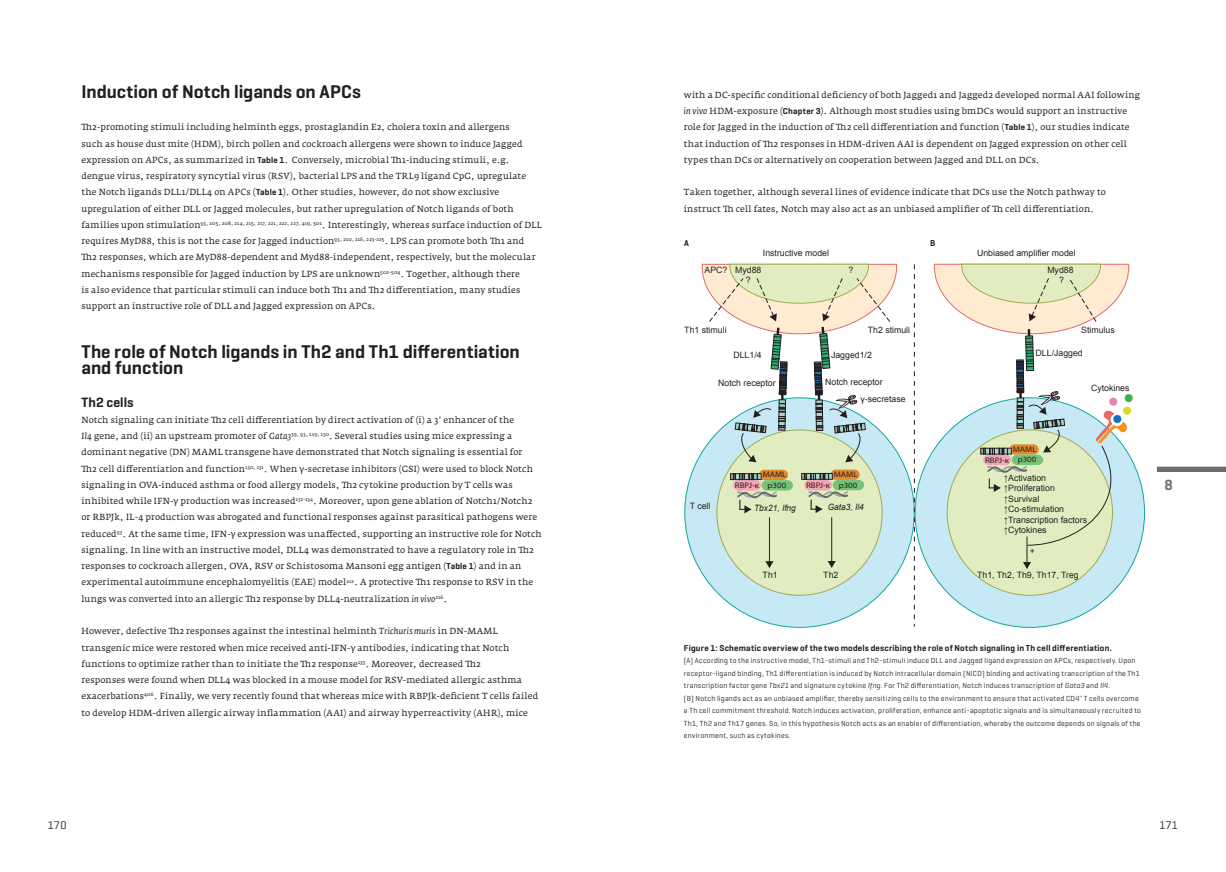
<style>
.page{position:relative;width:1226px;height:872px;background:#fff}
.page>*{position:absolute;margin:0;border:0;box-sizing:border-box;transform-origin:0 0}
.Platte_tekst_Freda_B{font:600 18.75px/16.2px "Geogrotesque";color:#231f20}
.t1{font:600 15px "Geogrotesque";color:#6c6d70}
.Platte_tekst_Freda_B-2{font:600 13.75px "Geogrotesque";letter-spacing:.005em;color:#231f20}
.t2{font:11.25px "Geogrotesque";letter-spacing:.015em;color:#231f20}
.Platte_tekst_Freda_B-3{font:8.75px/16.2px "Fedra Serif A Pro";letter-spacing:.015em;color:#231f20}
.t3{font:8.75px/10.5px "Arial";color:#231f20}
.Figure_legends_-_Geo{font:600 8.75px "Geogrotesque";letter-spacing:.025em;color:#231f20}
.t4{font:italic 8.75px "Arial";color:#231f20;scale:.95 1}
.t5{font:8.12px/10.6px "Myriad Pro";color:#231f20;text-align:center;scale:1.09 1}
.t6{font:8.12px "Myriad Pro";color:#231f20;scale:1.11 1}
.Figure_legends_-_Geo-2{font:7.5px/12.5px "Geogrotesque";letter-spacing:.03em;color:#231f20}
.s1{font-family:"Geogrotesque";font-weight:600}
.s2{font-style:italic}
</style>
<div class="page">
<div style="left:1160px;top:466px;width:66px;height:6px;background:#6c6d70"></div>
<div style="left:685px;top:398px;width:229px;height:229px;background:#c7e9f6;border-radius:50%"></div>
<div style="left:717px;top:430px;width:165px;height:165px;background:#e1edc1;border-radius:50%"></div>
<div style="left:915px;top:398px;width:230px;height:229px;background:#c7e9f6;border-radius:50%"></div>
<div style="left:947px;top:430px;width:165px;height:165px;background:#e1edc1;border-radius:50%"></div>
<svg style="left:914px;top:264px;width:1px;height:362px"></svg>
<div style="left:759px;top:470px;width:29px;height:10px;background:#e38a2f;border-radius:5px"></div>
<svg style="left:730px;top:473px;width:63px;height:40px"></svg>
<div style="left:830px;top:469px;width:30px;height:11px;background:#e38a2f;border-radius:5px"></div>
<svg style="left:801px;top:472px;width:63px;height:41px"></svg>
<hr style="left:769px;top:517px;width:1px;height:45px;background:#231f20">
<svg style="left:765px;top:561px;width:8px;height:7px"></svg>
<hr style="left:831px;top:517px;width:1px;height:45px;background:#231f20">
<svg style="left:828px;top:561px;width:8px;height:7px"></svg>
<svg style="left:701px;top:263px;width:196px;height:199px"></svg>
<svg style="left:934px;top:263px;width:199px;height:306px"></svg>
<p class="Platte_tekst_Freda_B" style="left:81px;top:83px;width:281px">Induction of Notch ligands on APCs</p>
<p class="Platte_tekst_Freda_B-3" style="left:81px;top:119px;width:462px">Th2-promoting stimuli including helminth eggs, prostaglandin E2, cholera toxin and allergens<br>such as house dust mite (HDM), birch pollen and cockroach allergens were shown to induce Jagged expression on APCs, as summarized in <span class="s1">Table 1</span>. Conversely, microbial Th1-inducing stimuli, e.g. dengue virus, respiratory syncytial virus (RSV), bacterial LPS and the TRL9 ligand CpG, upregulate the Notch ligands DLL1/DLL4 on APCs (<span class="s1">Table 1</span>). Other studies, however, do not show exclusive upregulation of either DLL or Jagged molecules, but rather upregulation of Notch ligands of both families upon stimulation<sup>93,</sup> <sup>205,</sup> <sup>208,</sup> <sup>214,</sup> <sup>215,</sup> <sup>217,</sup> <sup>221,</sup> <sup>222,</sup> <sup>227,</sup> <sup>419,</sup> <sup>501</sup>. Interestingly, whereas surface induction of DLL requires MyD88, this is not the case for Jagged induction<sup>93,</sup> <sup>210,</sup> <sup>216,</sup> <sup>223-225</sup>. LPS can promote both Th1 and<br>Th2 responses, which are MyD88-dependent and Myd88-independent, respectively, but the molecular mechanisms responsible for Jagged induction by LPS are unknown<sup>502-504</sup>. Together, although there<br>is also evidence that particular stimuli can induce both Th1 and Th2 differentiation, many studies support an instructive role of DLL and Jagged expression on APCs.</p>
<p class="Platte_tekst_Freda_B" style="left:81px;top:343px;width:440px">The role of Notch ligands in Th2 and Th1 differentiation and function</p>
<p class="Platte_tekst_Freda_B-2" style="left:81px;top:393px;width:54px">Th2 cells</p>
<p class="Platte_tekst_Freda_B-3" style="left:81px;top:412px;width:462px">Notch signaling can initiate Th2 cell differentiation by direct activation of (i) a 3’ enhancer of the<br><span class="s2">Il4</span> gene, and (ii) an upstream promoter of <span class="s2">Gata3</span><sup>39,</sup> <sup>93,</sup> <sup>129,</sup> <sup>130</sup>. Several studies using mice expressing a dominant negative (DN) MAML transgene have demonstrated that Notch signaling is essential for<br>Th2 cell differentiation and function<sup>130,</sup> <sup>131</sup>. When γ-secretase inhibitors (GSI) were used to block Notch signaling in OVA-induced asthma or food allergy models, Th2 cytokine production by T cells was inhibited while IFN-γ production was increased<sup>132-134</sup>. Moreover, upon gene ablation of Notch1/Notch2 or RBPJk, IL-4 production was abrogated and functional responses against parasitical pathogens were reduced<sup>93</sup>. At the same time, IFN-γ expression was unaffected, supporting an instructive role for Notch signaling. In line with an instructive model, DLL4 was demonstrated to have a regulatory role in Th2 responses to cockroach allergen, OVA, RSV or Schistosoma Mansoni egg antigen (<span class="s1">Table 1</span>) and in an experimental autoimmune encephalomyelitis (EAE) model<sup>212</sup>. A protective Th1 response to RSV in the lungs was converted into an allergic Th2 response by DLL4-neutralization <span class="s2">in vivo</span><sup>216</sup>.</p>
<p class="Platte_tekst_Freda_B-3" style="left:81px;top:623px;width:458px">However, defective Th2 responses against the intestinal helminth <span class="s2">Trichuris muris</span> in DN-MAML transgenic mice were restored when mice received anti-IFN-γ antibodies, indicating that Notch functions to optimize rather than to initiate the Th2 response<sup>135</sup>. Moreover, decreased Th2<br>responses were found when DLL4 was blocked in a mouse model for RSV-mediated allergic asthma exacerbations<sup>406</sup>. Finally, we very recently found that whereas mice with RBPJk-deficient T cells failed to develop HDM-driven allergic airway inflammation (AAI) and airway hyperreactivity (AHR), mice</p>
<p class="Platte_tekst_Freda_B-3" style="left:684px;top:87px;width:458px">with a DC-specific conditional deficiency of both Jagged1 and Jagged2 developed normal AAI following <span class="s2">in vivo</span> HDM-exposure (<span class="s1">Chapter 3</span>). Although most studies using bmDCs would support an instructive role for Jagged in the induction of Th2 cell differentiation and function (<span class="s1">Table 1</span>), our studies indicate that induction of Th2 responses in HDM-driven AAI is dependent on Jagged expression on other cell types than DCs or alternatively on cooperation between Jagged and DLL on DCs.</p>
<p class="Platte_tekst_Freda_B-3" style="left:684px;top:184px;width:424px">Taken together, although several lines of evidence indicate that DCs use the Notch pathway to instruct Th cell fates, Notch may also act as an unbiased amplifier of Th cell differentiation.</p>
<p class="Figure_legends_-_Geo" style="left:684px;top:238px;width:6px">A</p>
<p class="Figure_legends_-_Geo" style="left:930px;top:238px;width:7px">B</p>
<p class="t3" style="left:705px;top:265px;width:24px">APC?</p>
<p class="t3" style="left:763px;top:248px;width:68px">Instructive model</p>
<p class="t3" style="left:977px;top:248px;width:100px">Unbiased amplifier model</p>
<p class="t3" style="left:735px;top:265px;width:28px">Myd88</p>
<p class="t3" style="left:848px;top:265px;width:6px">?</p>
<p class="t3" style="left:746px;top:275px;width:6px">?</p>
<p class="t3" style="left:1047px;top:265px;width:28px;text-align:center">Myd88 ?</p>
<p class="t3" style="left:684px;top:324px;width:44px">Th1 stimuli</p>
<p class="t3" style="left:868px;top:324px;width:44px">Th2 stimuli</p>
<p class="t3" style="left:733px;top:350px;width:30px">DLL1/4</p>
<p class="t3" style="left:831px;top:349px;width:42px">Jagged1/2</p>
<p class="t3" style="left:718px;top:377px;width:59px">Notch receptor</p>
<p class="t3" style="left:825px;top:377px;width:59px">Notch receptor</p>
<p class="t3" style="left:860px;top:393px;width:47px">γ-secretase</p>
<p class="t3" style="left:690px;top:501px;width:22px">T cell</p>
<p class="t6" style="left:735px;top:480px;width:23px">RBPJ-κ</p>
<p class="t5" style="left:763px;top:469px;width:23px">MAML p300</p>
<p class="t4" style="left:754px;top:502px;width:45px">Tbx21, Ifng</p>
<p class="t6" style="left:806px;top:480px;width:23px">RBPJ-κ</p>
<p class="t5" style="left:834px;top:469px;width:23px">MAML p300</p>
<p class="t4" style="left:828px;top:501px;width:40px">Gata3, Il4</p>
<p class="t3" style="left:1081px;top:324px;width:35px">Stimulus</p>
<p class="t3" style="left:1036px;top:348px;width:49px">DLL/Jagged</p>
<p class="t3" style="left:1091px;top:383px;width:40px">Cytokines</p>
<p class="t6" style="left:985px;top:455px;width:23px">RBPJ-κ</p>
<p class="t5" style="left:1013px;top:443px;width:23px">MAML p300</p>
<p class="t3" style="left:1004px;top:472px;width:85px">↑Activation ↑Proliferation ↑Survival ↑Co-stimulation ↑Transcription factors ↑Cytokines</p>
<p class="t3" style="left:1030px;top:545px;width:7px">+</p>
<p class="t3" style="left:763px;top:570px;width:17px">Th1</p>
<p class="t3" style="left:823px;top:570px;width:17px">Th2</p>
<p class="t3" style="left:977px;top:570px;width:103px">Th1, Th2, Th9, Th17, Treg</p>
<p class="t1" style="left:1164px;top:476px;width:10px">8</p>
<p class="Figure_legends_-_Geo" style="left:684px;top:642px;width:430px">Figure 1: Schematic overview of the two models describing the role of Notch signaling in Th cell differentiation.</p>
<p class="Figure_legends_-_Geo-2" style="left:684px;top:654px;width:458px">(A) According to the instructive model, Th1-stimuli and Th2-stimuli induce DLL and Jagged ligand expression on APCs, respectively. Upon receptor-ligand binding, Th1 differentiation is induced by Notch intracellular domain (NICD) binding and activating transcription of the Th1 transcription factor gene <span class="s2">Tbx21</span> and signature cytokine <span class="s2">Ifng</span>. For Th2 differentiation, Notch induces transcription of <span class="s2">Gata3</span> and <span class="s2">Il4</span>.</p>
<p class="Figure_legends_-_Geo-2" style="left:684px;top:691px;width:459px">(B) Notch ligands act as an unbiased amplifier, thereby sensitizing cells to the environment to ensure that activated CD4<sup>+</sup> T cells overcome a Th cell commitment threshold. Notch induces activation, proliferation, enhance anti-apoptotic signals and is simultaneously recruited to Th1, Th2 and Th17 genes. So, in this hypothesis Notch acts as an enabler of differentiation, whereby the outcome depends on signals of the environment, such as cytokines.</p>
<p class="t2" style="left:48px;top:818px;width:20px">170</p>
<p class="t2" style="left:1159px;top:818px;width:20px">171</p>
</div>
